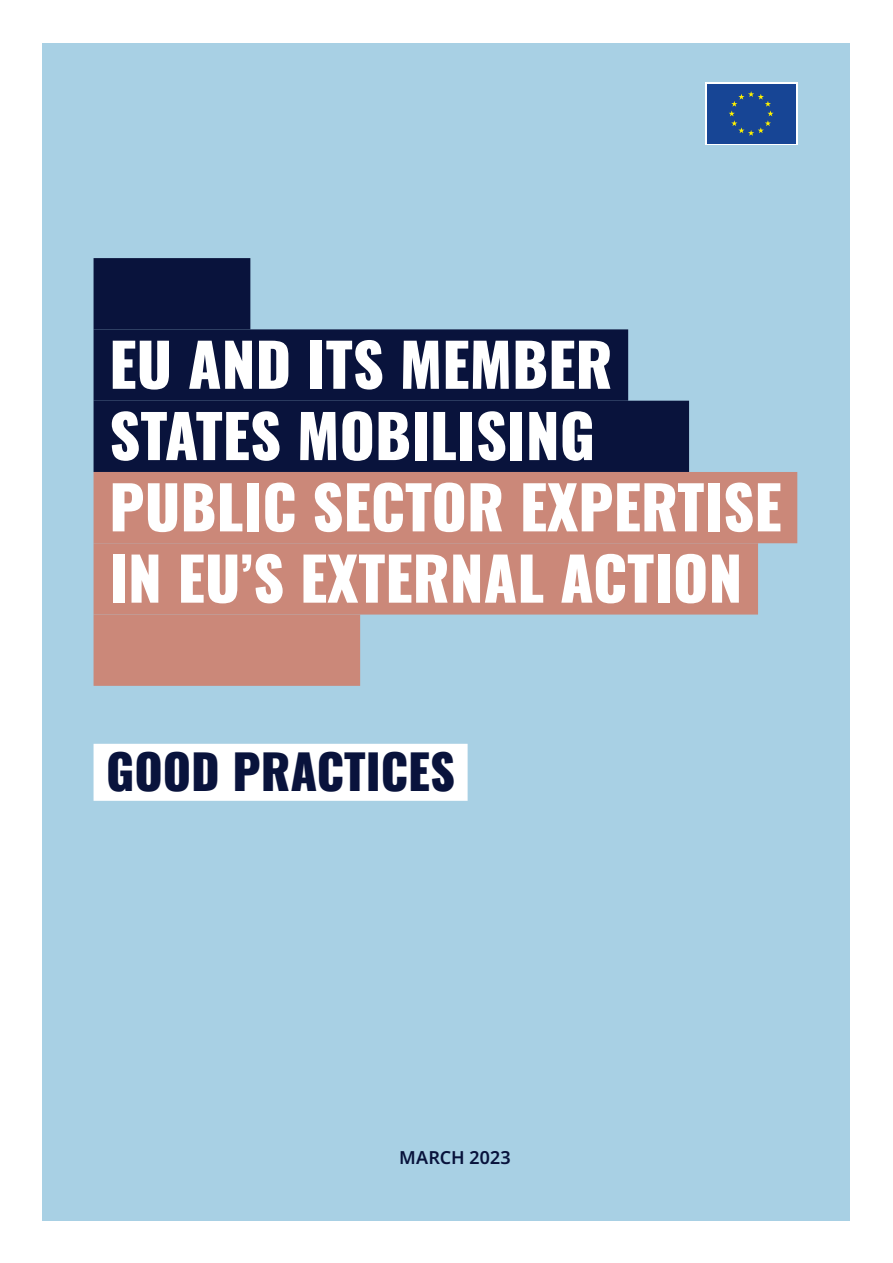
<style>
.page{position:relative;width:893px;height:1263px;background:#fff}
.page>*{position:absolute;margin:0;border:0;box-sizing:border-box;transform-origin:0 0}
.t1{font:800 59.4px/71.2px "Oswald";color:#fff}
.t2{font:800 47.55px "Oswald";color:#09133c}
.t3{font:600 18px "Noto Sans";color:#09133c}
</style>
<div class="page">
<div style="left:43px;top:43px;width:807px;height:1178px;background:#a8d0e4"></div>
<div style="left:94px;top:744px;width:374px;height:57px;background:#fff"></div>
<div style="left:94px;top:258px;width:156px;height:71px;background:#09133c"></div>
<div style="left:94px;top:329px;width:534px;height:72px;background:#09133c"></div>
<div style="left:94px;top:401px;width:595px;height:71px;background:#09133c"></div>
<div style="left:94px;top:472px;width:703px;height:71px;background:#cb8879"></div>
<div style="left:94px;top:543px;width:664px;height:71px;background:#cb8879"></div>
<div style="left:94px;top:614px;width:266px;height:72px;background:#cb8879"></div>
<div style="left:705px;top:82px;width:92px;height:63px;background:linear-gradient(to bottom,#174595,#174595)"></div>
<div style="left:707px;top:84px;width:88px;height:59px;background:#174595"></div>
<svg style="left:729px;top:91px;width:44px;height:45px"></svg>
<p class="t1" style="left:109px;top:333px;width:674px">EU AND ITS MEMBER<br>STATES MOBILISING<br>PUBLIC SECTOR EXPERTISE<br>IN EU’S EXTERNAL ACTION</p>
<p class="t2" style="left:106px;top:747px;width:350px">GOOD PRACTICES</p>
<p class="t3" style="left:399px;top:1144px;width:113px">MARCH 2023</p>
</div>
